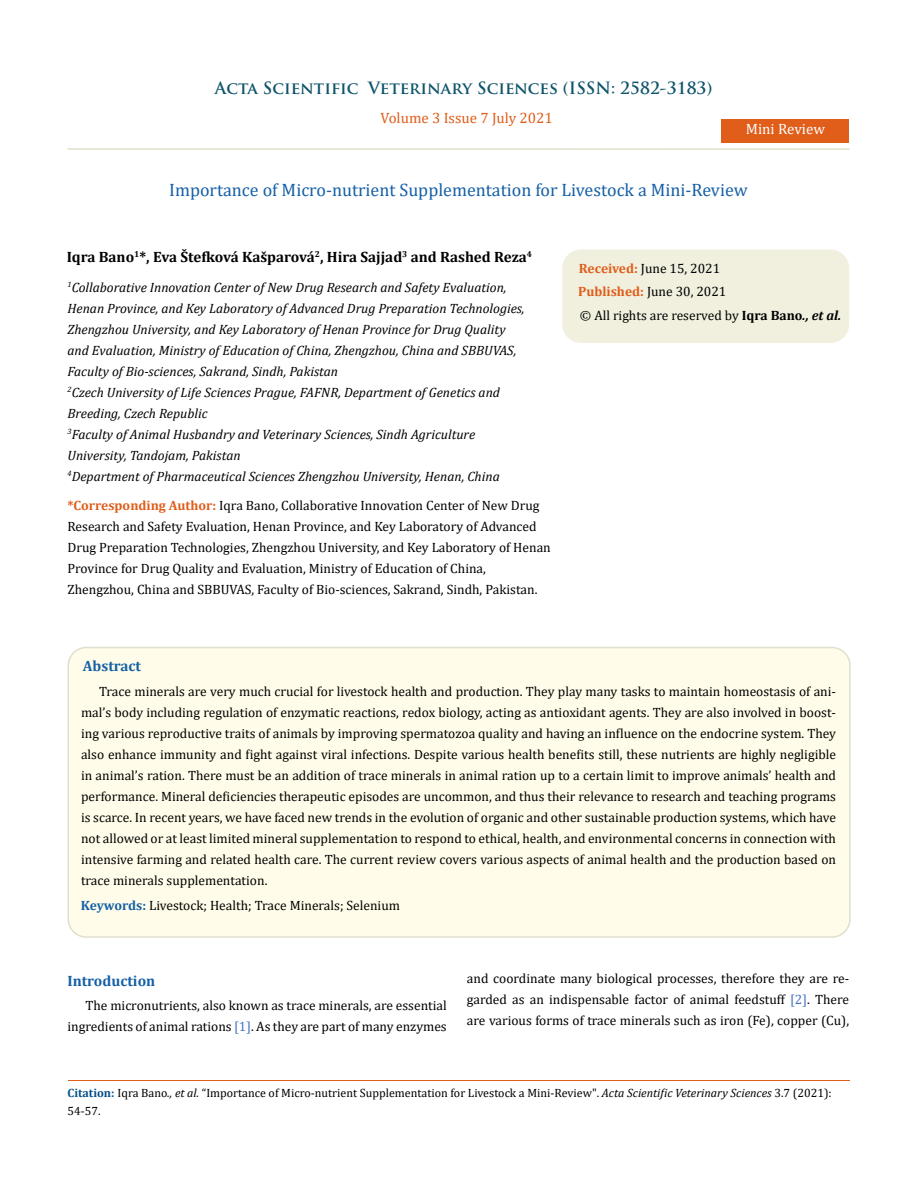
<style>
.page{position:relative;width:917px;height:1188px;background:#fff}
.page>*{position:absolute;margin:0;border:0;box-sizing:border-box;transform-origin:0 0}
.t1{font:18px "Cambria";color:#1560a6}
.t2{font:700 16.5px "Trajan Pro";color:#0e546a}
.t3{font:700 15px "Cambria";color:#000}
.t4{font:15px "Cambria";color:#e05d1a}
.t5{font:700 15px "Cambria";color:#1560a6}
.t6{font:15px "Cambria";color:#fff}
.t7{font:13.5px/21px "Cambria";color:#000}
.t8{font:italic 13.5px/21px "Cambria";color:#000}
.t9{font:12px/18px "Cambria";color:#000}
.s1{font-weight:700;color:#e05d1a}
.s2{font-weight:700}
.s3{font-weight:700;font-style:italic}
.s4{font-weight:700;color:#1560a6}
.s5{color:#4472c4}
.s6{font-weight:700;color:#035089}
.s7{font-style:italic}
</style>
<div class="page">
<div style="left:721px;top:119px;width:128px;height:23px;background:#e05d1a"></div>
<div style="left:563px;top:250px;width:285px;height:92px;background:#f1f0de;border-radius:18px"></div>
<div style="left:562px;top:250px;width:287px;height:93px;border:2px solid #f1f0de;border-radius:18px"></div>
<div style="left:68px;top:648px;width:781px;height:289px;background:#fffde9;border-radius:18px"></div>
<div style="left:67px;top:647px;width:783px;height:291px;border:2px solid #e0dfcd;border-radius:18px"></div>
<hr style="left:68px;top:1081px;width:781px;height:1px;background:#e05d1a">
<hr style="left:67px;top:148px;width:782px;height:2px;background:#e0dfcd">
<p class="t2" style="left:215px;top:77px;width:499px">Acta Scientific Veterinary Sciences (ISSN: 2582-3183)</p>
<p class="t4" style="left:380px;top:109px;width:174px">Volume 3 Issue 7 July 2021</p>
<p class="t6" style="left:745px;top:120px;width:81px">Mini Review</p>
<h1 class="t1" style="left:169px;top:180px;width:580px">Importance of Micro-nutrient Supplementation for Livestock a Mini-Review</h1>
<p class="t3" style="left:67px;top:246px;width:467px">Iqra Bano<sup>1</sup>*, Eva Štefková Kašparová<sup>2</sup>, Hira Sajjad<sup>3</sup> and Rashed Reza<sup>4</sup></p>
<p class="t8" style="left:67px;top:276px;width:458px"><sup>1</sup>Collaborative Innovation Center of New Drug Research and Safety Evaluation, Henan Province, and Key Laboratory of Advanced Drug Preparation Technologies, Zhengzhou University, and Key Laboratory of Henan Province for Drug Quality and Evaluation, Ministry of Education of China, Zhengzhou, China and SBBUVAS, Faculty of Bio-sciences, Sakrand, Sindh, Pakistan<br><sup>2</sup>Czech University of Life Sciences Prague, FAFNR, Department of Genetics and Breeding, Czech Republic<br><sup>3</sup>Faculty of Animal Husbandry and Veterinary Sciences, Sindh Agriculture University, Tandojam, Pakistan<br><sup>4</sup>Department of Pharmaceutical Sciences Zhengzhou University, Henan, China</p>
<p class="t7" style="left:67px;top:495px;width:485px"><span class="s1">*Corresponding Author:</span> Iqra Bano, Collaborative Innovation Center of New Drug Research and Safety Evaluation, Henan Province, and Key Laboratory of Advanced Drug Preparation Technologies, Zhengzhou University, and Key Laboratory of Henan Province for Drug Quality and Evaluation, Ministry of Education of China, Zhengzhou, China and SBBUVAS, Faculty of Bio-sciences, Sakrand, Sindh, Pakistan.</p>
<p class="t7" style="left:578px;top:257px;width:264px;line-height:23.1px"><span class="s1">Received:</span> June 15, 2021<br><span class="s1">Published:</span> June 30, 2021<br>© All rights are reserved by <span class="s2">Iqra Bano</span><span class="s3">., et al.</span></p>
<p class="t5" style="left:83px;top:655px;width:60px">Abstract</p>
<p class="t7" style="left:81px;top:681px;width:756px;text-align:justify;text-indent:18px">Trace minerals are very much crucial for livestock health and production. They play many tasks to maintain homeostasis of ani&shy;mal’s body including regulation of enzymatic reactions, redox biology, acting as antioxidant agents. They are also involved in boost&shy;ing various reproductive traits of animals by improving spermatozoa quality and having an influence on the endocrine system. They also enhance immunity and fight against viral infections. Despite various health benefits still, these nutrients are highly negligible in animal’s ration. There must be an addition of trace minerals in animal ration up to a certain limit to improve animals’ health and performance. Mineral deficiencies therapeutic episodes are uncommon, and thus their relevance to research and teaching programs is scarce. In recent years, we have faced new trends in the evolution of organic and other sustainable production systems, which have not allowed or at least limited mineral supplementation to respond to ethical, health, and environmental concerns in connection with intensive farming and related health care. The current review covers various aspects of animal health and the production based on trace minerals supplementation.</p>
<p class="t7" style="left:81px;top:895px;width:321px"><span class="s4">Keywords:</span> Livestock; Health; Trace Minerals; Selenium</p>
<p class="t5" style="left:67px;top:970px;width:89px">Introduction</p>
<p class="t7" style="left:67px;top:995px;width:381px;text-align:right">The micronutrients, also known as trace minerals, are essential ingredients of animal rations <span class="s5">[1]</span>. As they are part of many enzymes</p>
<p class="t7" style="left:467px;top:968px;width:384px;text-align:justify">and coordinate many biological processes, therefore they are re&shy;garded as an indispensable factor of animal feedstuff <span class="s5">[2]</span>. There are various forms of trace minerals such as iron (Fe), copper (Cu),</p>
<p class="t9" style="left:68px;top:1084px;width:765px"><span class="s6">Citation:</span> Iqra Bano<span class="s7">., et al.</span> “Importance of Micro-nutrient Supplementation for Livestock a Mini-Review". <span class="s7">Acta Scientific Veterinary Sciences</span> 3.7 (2021):<br>54-57.</p>
</div>
